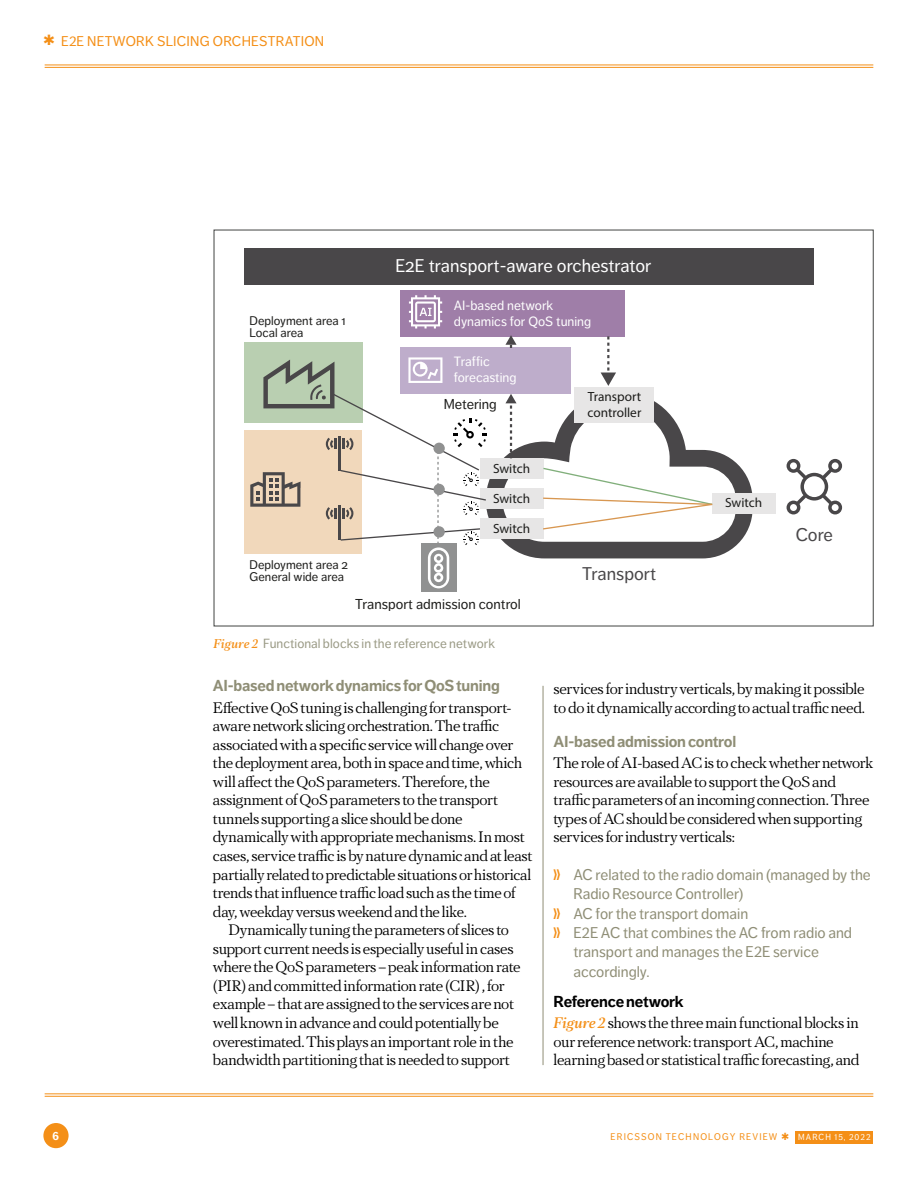
<style>
.page{position:relative;width:918px;height:1191px;background:#fff}
.page>*{position:absolute;margin:0;border:0;box-sizing:border-box;transform-origin:0 0}
.t1{font:18.2px "Dagny OT";color:#fff}
.t2{font:18.2px "Dagny OT";color:#494749}
.t3{font:15.75px/18.6px "PF Regal Text Pro Regular A";letter-spacing:-.015em;color:#000}
.t4{font:700 15.75px "Dagny OT";letter-spacing:-.015em;color:#8f8e76}
.t5{font:700 15.75px "Dagny OT";letter-spacing:-.02em;color:#000}
.t6{font:15.4px "Dagny OT";letter-spacing:-.005em;color:#8f8e76}
.t7{font:14.17px "Dagny OT";color:#1d1d1b}
.t8{font:14px "Dagny OT";letter-spacing:.015em;color:#f48f17}
.t9{font:13.3px/15.9px "Dagny OT";color:#fff}
.t10{font:13.3px/15.9px "Myriad Pro";color:#1d1d1b}
.t11{font:13.12px "Dagny OT";letter-spacing:.005em;color:#9a9a85}
.t12{font:12.42px/12.4px "Dagny OT";color:#1d1d1b}
.t13{font:700 11.9px "Dagny OT";color:#fff;scale:.96 1}
.t14{font:9.62px "Dagny OT";letter-spacing:.12em;color:#f48f17;scale:.96 1}
.s1{font-family:"PF Regal Text Pro";font-weight:500;font-style:italic;color:#f48f17}
.s2{font-family:"dubbelgasoga";color:#f48f17}
.s3{font-size:8.75px;color:#fff}
</style>
<div class="page">
<hr style="left:542px;top:686px;width:1px;height:379px;background:#8f8e76">
<div style="left:244px;top:342px;width:118px;height:81px;background:#b9cfb1"></div>
<div style="left:400px;top:290px;width:225px;height:46px;background:#9f7ea8"></div>
<div style="left:244px;top:248px;width:570px;height:37px;background:#494749"></div>
<div style="left:400px;top:347px;width:171px;height:47px;background:#beadcb"></div>
<div style="left:421px;top:543px;width:35px;height:49px;background:#909191"></div>
<div style="left:244px;top:430px;width:117px;height:124px;background:#f1d8bb"></div>
<svg style="left:487px;top:391px;width:265px;height:167px"></svg>
<svg style="left:409px;top:295px;width:33px;height:33px"></svg>
<svg style="left:786px;top:459px;width:56px;height:55px"></svg>
<div style="left:575px;top:387px;width:79px;height:35px;background:#e7e6e6"></div>
<div style="left:480px;top:458px;width:63px;height:20px;background:#e7e6e6"></div>
<div style="left:480px;top:488px;width:63px;height:20px;background:#e7e6e6"></div>
<div style="left:480px;top:519px;width:63px;height:20px;background:#e7e6e6"></div>
<div style="left:712px;top:493px;width:63px;height:20px;background:#e7e6e6"></div>
<svg style="left:600px;top:336px;width:16px;height:50px"></svg>
<svg style="left:505px;top:394px;width:11px;height:64px"></svg>
<svg style="left:505px;top:335px;width:11px;height:13px"></svg>
<svg style="left:541px;top:467px;width:173px;height:63px"></svg>
<svg style="left:250px;top:357px;width:237px;height:231px"></svg>
<div style="left:433px;top:442px;width:12px;height:12px;background:#909191;border-radius:50%"></div>
<div style="left:433px;top:484px;width:12px;height:11px;background:#909191;border-radius:50%"></div>
<div style="left:433px;top:526px;width:12px;height:11px;background:#909191;border-radius:50%"></div>
<div style="left:795px;top:1130px;width:78px;height:13px;background:#f48f17"></div>
<div style="left:43px;top:1123px;width:26px;height:25px;background:#f48f17;border-radius:50%"></div>
<hr style="left:45px;top:64px;width:828px;height:1px;background:#f48f17">
<hr style="left:45px;top:67px;width:828px;height:1px;background:#f48f17">
<hr style="left:45px;top:1093px;width:828px;height:1px;background:#f48f17">
<hr style="left:45px;top:1095px;width:828px;height:1px;background:#f48f17">
<p class="t8" style="left:43px;top:33px;width:282px">✱ E2E NETWORK SLICING ORCHESTRATION</p>
<p class="t12" style="left:250px;top:314px;width:98px">Deployment area 1<br>Local area</p>
<p class="t12" style="left:250px;top:558px;width:100px">Deployment area 2<br>General wide area</p>
<p class="t1" style="left:395px;top:256px;width:257px">E2E transport-aware orchestrator</p>
<p class="t9" style="left:454px;top:297px;width:139px">AI-based network dynamics for QoS tuning</p>
<p class="t9" style="left:454px;top:354px;width:64px">Traffic forecasting</p>
<p class="t10" style="left:587px;top:388px;width:55px">Transport controller</p>
<p class="t7" style="left:444px;top:396px;width:54px">Metering</p>
<p class="t10" style="left:493px;top:460px;width:39px">Switch</p>
<p class="t10" style="left:493px;top:490px;width:39px">Switch</p>
<p class="t10" style="left:493px;top:520px;width:39px">Switch</p>
<p class="t2" style="left:582px;top:563px;width:76px">Transport</p>
<p class="t7" style="left:355px;top:596px;width:167px">Transport admission control</p>
<p class="t11" style="left:213px;top:635px;width:283px"><span class="s1">Figure 2</span> Functional blocks in the reference network</p>
<p class="t10" style="left:725px;top:495px;width:39px">Switch</p>
<p class="t2" style="left:795px;top:524px;width:39px">Core</p>
<p class="t4" style="left:213px;top:676px;width:288px">AI-based network dynamics for QoS tuning</p>
<p class="t3" style="left:213px;top:698px;width:321px">Effective QoS tuning is challenging for transport&shy;aware network slicing orchestration. The traffic associated with a specific service will change over the deployment area, both in space and time, which will affect the QoS parameters. Therefore, the assignment of QoS parameters to the transport tunnels supporting a slice should be done dynamically with appropriate mechanisms. In most cases, service traffic is by nature dynamic and at least partially related to predictable situations or historical trends that influence traffic load such as the time of day, weekday versus weekend and the like.</p>
<p class="t3" style="left:213px;top:920px;width:309px;text-indent:15px">Dynamically tuning the parameters of slices to support current needs is especially useful in cases where the QoS parameters – peak information rate (PIR) and committed information rate (CIR) , for example – that are assigned to the services are not well known in advance and could potentially be overestimated. This plays an important role in the bandwidth partitioning that is needed to support</p>
<p class="t3" style="left:553px;top:679px;width:313px">services for industry verticals, by making it possible to do it dynamically according to actual traffic need.</p>
<p class="t4" style="left:553px;top:732px;width:184px">AI-based admission control</p>
<p class="t3" style="left:553px;top:754px;width:321px">The role of AI-based AC is to check whether network resources are available to support the QoS and traffic parameters of an incoming connection. Three types of AC should be considered when supporting services for industry verticals:</p>
<p class="t6" style="left:553px;top:866px;width:319px"><span class="s2">❭</span> AC related to the radio domain (managed by the</p>
<p class="t6" style="left:573px;top:885px;width:172px">Radio Resource Controller)</p>
<p class="t6" style="left:553px;top:904px;width:196px"><span class="s2">❭</span> AC for the transport domain</p>
<p class="t6" style="left:553px;top:924px;width:300px"><span class="s2">❭</span> E2E AC that combines the AC from radio and</p>
<p class="t6" style="left:573px;top:943px;width:247px">transport and manages the E2E service</p>
<p class="t6" style="left:573px;top:962px;width:78px">accordingly.</p>
<p class="t5" style="left:553px;top:992px;width:132px">Reference network</p>
<p class="t3" style="left:553px;top:1013px;width:307px"><span class="s1">Figure 2</span> shows the three main functional blocks in our reference network: transport AC, machine learning based or statistical traffic forecasting, and</p>
<p class="t13" style="left:52px;top:1129px;width:8px">6</p>
<p class="t14" style="left:610px;top:1131px;width:272px">ERICSSON TECHNOLOGY REVIEW ✱ <span class="s3">MARCH 15, 2022</span></p>
</div>
